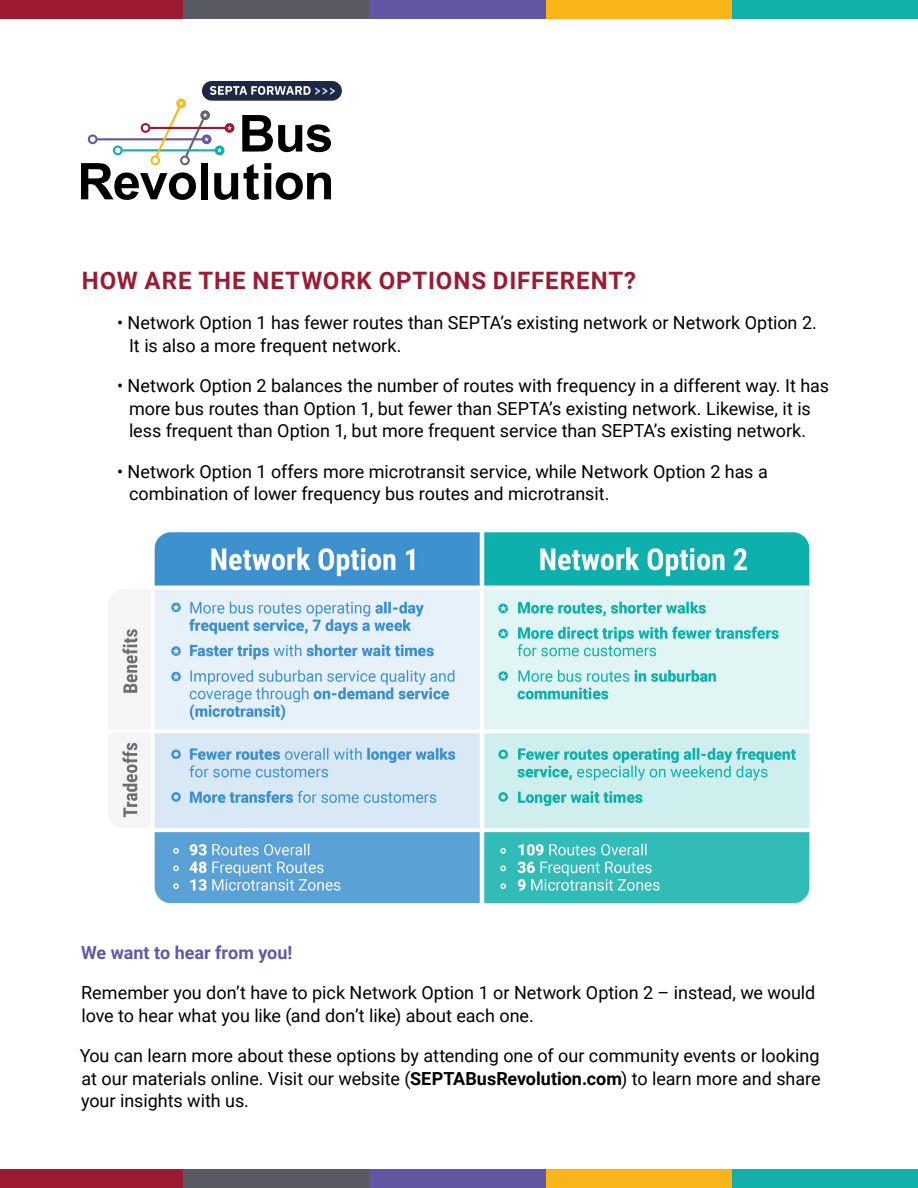
<style>
.page{position:relative;width:918px;height:1188px;background:#fff}
.page>*{position:absolute;margin:0;border:0;box-sizing:border-box;transform-origin:0 0}
.t1{font:700 24px "Roboto";letter-spacing:.04em;color:#9b1b33}
.t2{font:18px/22.5px "Roboto";color:#000}
.t3{font:700 18px "Roboto";color:#6457a4}
.s1{font-weight:700}
</style>
<div class="page">
<div style="left:0;top:1169px;width:185px;height:19px;background:#9c1a32"></div>
<div style="left:363px;top:1169px;width:186px;height:19px;background:#6456a3"></div>
<div style="left:183px;top:1169px;width:186px;height:19px;background:#5a5a62"></div>
<div style="left:546px;top:1169px;width:186px;height:19px;background:#f7b519"></div>
<div style="left:732px;top:1169px;width:185px;height:19px;background:#13afab"></div>
<div style="left:0;top:0;width:185px;height:19px;background:#9c1a32"></div>
<div style="left:363px;top:0;width:186px;height:19px;background:#6456a3"></div>
<div style="left:183px;top:0;width:186px;height:19px;background:#5a5a62"></div>
<div style="left:546px;top:0;width:186px;height:19px;background:#f7b519"></div>
<div style="left:732px;top:0;width:185px;height:19px;background:#13afab"></div>
<div style="left:202px;top:81px;width:140px;height:20px;background:#1e2744;border-radius:10px"></div>
<svg style="left:81px;top:86px;width:254px;height:114px"></svg>
<img style="left:109px;top:532px;width:700px;height:371px">
<p class="t1" style="left:82px;top:263px;width:556px">HOW ARE THE NETWORK OPTIONS DIFFERENT?</p>
<p class="t2" style="left:129px;top:311px;width:689px;text-indent:-12px">• Network Option 1 has fewer routes than SEPTA’s existing network or Network Option 2.<br>It is also a more frequent network.</p>
<p class="t2" style="left:129px;top:374px;width:702px;text-indent:-12px">• Network Option 2 balances the number of routes with frequency in a different way. It has more bus routes than Option 1, but fewer than SEPTA’s existing network. Likewise, it is less frequent than Option 1, but more frequent service than SEPTA’s existing network.</p>
<p class="t2" style="left:129px;top:459px;width:640px;text-indent:-12px">• Network Option 1 offers more microtransit service, while Network Option 2 has a combination of lower frequency bus routes and microtransit.</p>
<p class="t3" style="left:81px;top:939px;width:213px">We want to hear from you!</p>
<p class="t2" style="left:81px;top:981px;width:736px">Remember you don’t have to pick Network Option 1 or Network Option 2 – instead, we would love to hear what you like (and don’t like) about each one.</p>
<p class="t2" style="left:80px;top:1044px;width:742px;text-align:justify">You can learn more about these options by attending one of our community events or looking at our materials online. Visit our website (<span class="s1">SEPTABusRevolution.com</span>) to learn more and share your insights with us.</p>
</div>
